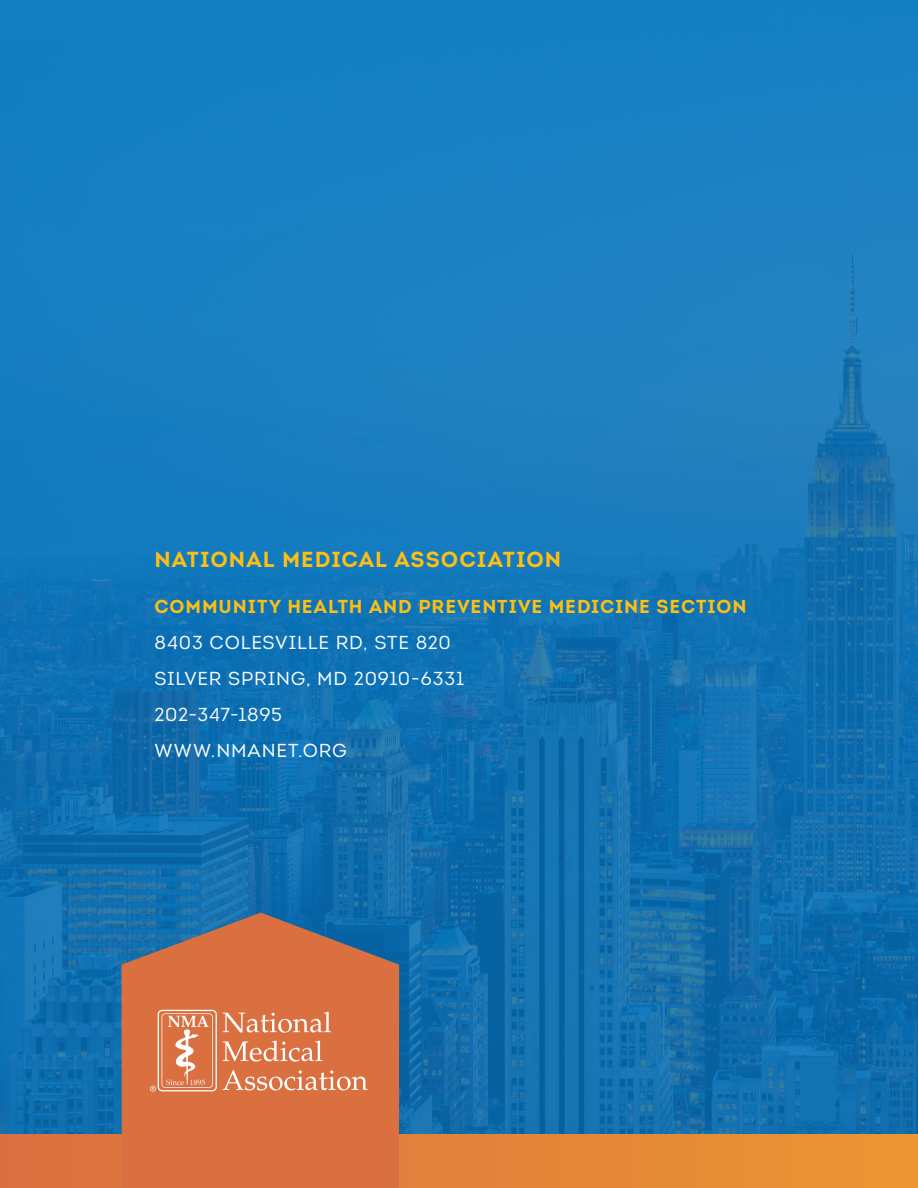
<style>
.page{position:relative;width:918px;height:1188px;background:#fff}
.page>*{position:absolute;margin:0;border:0;box-sizing:border-box;transform-origin:0 0}
.t1{font:21.75px "Intro Bold Alt";letter-spacing:.05em;color:#fdbf13}
.t2{font:18.75px/36px "Intro Book Alt";letter-spacing:.045em;color:#fff}
.t3{font:18.75px "Intro Bold Alt";letter-spacing:.05em;color:#fdbf13}
</style>
<div class="page">
<img style="left:0;top:0;width:918px;height:1134px">
<svg style="left:0;top:1134px;width:918px;height:54px"></svg>
<svg style="left:122px;top:913px;width:277px;height:275px;fill:#da6f40"></svg>
<svg style="left:150px;top:1010px;width:67px;height:82px"></svg>
<svg style="left:223px;top:1012px;width:108px;height:21px"></svg>
<svg style="left:223px;top:1040px;width:99px;height:22px"></svg>
<svg style="left:223px;top:1070px;width:145px;height:21px"></svg>
<p class="t1" style="left:154px;top:546px;width:408px">NATIONAL MEDICAL ASSOCIATION</p>
<p class="t3" style="left:154px;top:595px;width:594px">COMMUNITY HEALTH AND PREVENTIVE MEDICINE SECTION</p>
<p class="t2" style="left:154px;top:625px;width:311px">8403 COLESVILLE RD, STE 820<br>SILVER SPRING, MD 20910-6331<br>202-347-1895<br>WWW.NMANET.ORG</p>
</div>
